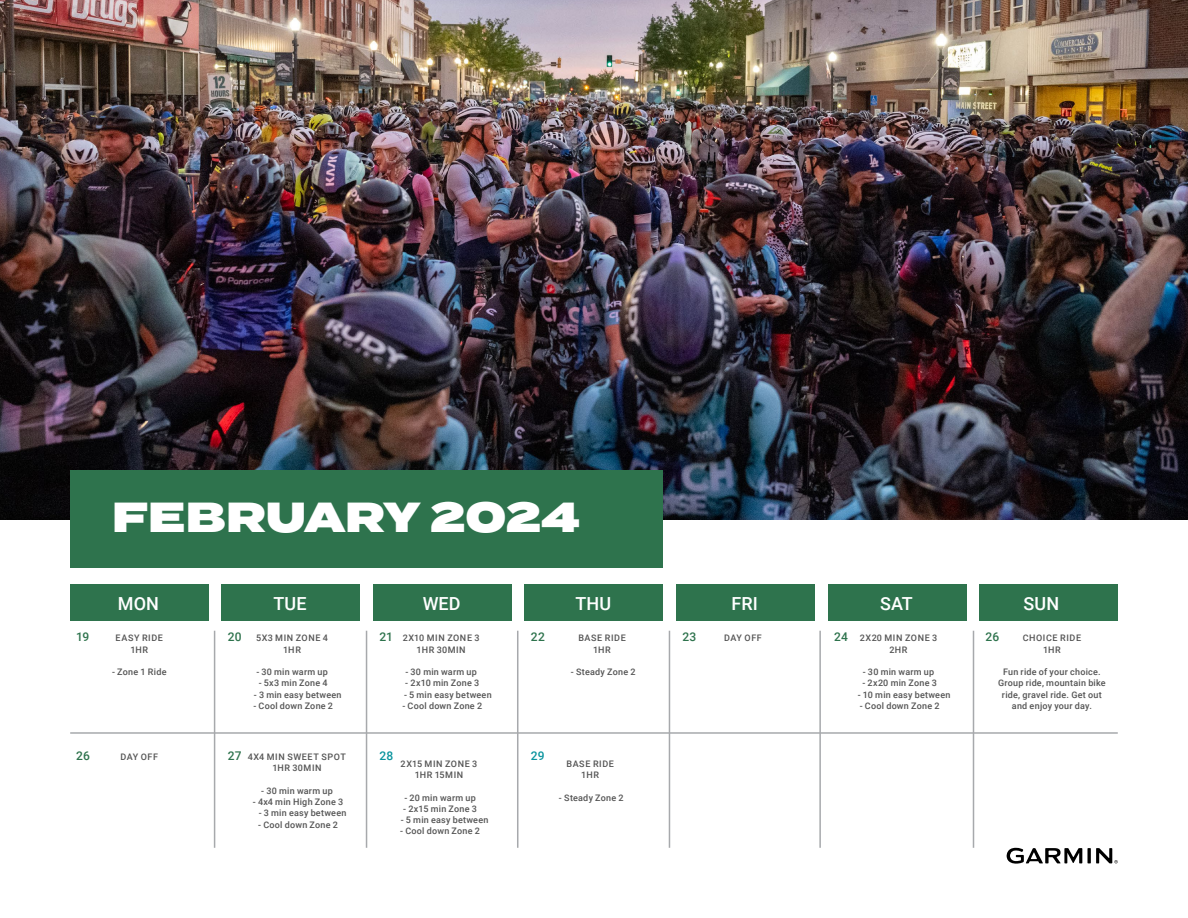
<style>
.page{position:relative;width:1188px;height:918px;background:#fff}
.page>*{position:absolute;margin:0;border:0;box-sizing:border-box;transform-origin:0 0}
.t1{font:900 42px "Termina";letter-spacing:-.005em;color:#fff}
.t2{font:500 18px "Roboto";letter-spacing:.005em;color:#fff}
.t3{font:500 12px "Roboto";letter-spacing:.01em;color:#2e734d}
.t4{font:500 12px "Roboto";color:#0a949e}
.t5{font:500 9px/11.2px "Roboto";letter-spacing:.025em;color:#545454}
.t6{font:500 9px/11.2px "Roboto";letter-spacing:.065em;color:#545454;text-align:center}
.t7{font:500 9px "Roboto";letter-spacing:.06em;color:#545454}
</style>
<div class="page">
<img style="left:0;top:0;width:1188px;height:520px">
<div style="left:70px;top:584px;width:138px;height:36px;background:#2e734d"></div>
<div style="left:373px;top:584px;width:139px;height:36px;background:#2e734d"></div>
<div style="left:676px;top:584px;width:139px;height:36px;background:#2e734d"></div>
<div style="left:222px;top:584px;width:138px;height:36px;background:#2e734d"></div>
<div style="left:525px;top:584px;width:138px;height:36px;background:#2e734d"></div>
<div style="left:828px;top:584px;width:138px;height:36px;background:#2e734d"></div>
<div style="left:980px;top:584px;width:138px;height:36px;background:#2e734d"></div>
<div style="left:70px;top:470px;width:593px;height:98px;background:#2e734d"></div>
<hr style="left:214px;top:631px;width:1px;height:217px;background:#a7a9ac">
<hr style="left:70px;top:732px;width:1048px;height:2px;background:#a7a9ac">
<hr style="left:366px;top:631px;width:1px;height:217px;background:#a7a9ac">
<hr style="left:517px;top:631px;width:1px;height:217px;background:#a7a9ac">
<hr style="left:669px;top:631px;width:1px;height:217px;background:#a7a9ac">
<hr style="left:819px;top:631px;width:2px;height:217px;background:#a7a9ac">
<hr style="left:973px;top:631px;width:1px;height:217px;background:#a7a9ac">
<svg style="left:1007px;top:848px;width:111px;height:16px"></svg>
<h1 class="t1" style="left:112px;top:486px;width:469px">FEBRUARY 2024</h1>
<h3 class="t3" style="left:76px;top:629px;width:15px">19</h3>
<h2 class="t2" style="left:118px;top:591px;width:43px">MON</h2>
<p class="t6" style="left:116px;top:632px;width:49px">EASY RIDE<br>1HR</p>
<p class="t5" style="left:112px;top:666px;width:56px">- Zone 1 Ride</p>
<h3 class="t3" style="left:76px;top:747px;width:15px">26</h3>
<p class="t5" style="left:121px;top:751px;width:39px">DAY OFF</p>
<h2 class="t2" style="left:273px;top:591px;width:35px">TUE</h2>
<h2 class="t2" style="left:423px;top:591px;width:39px">WED</h2>
<h2 class="t2" style="left:575px;top:591px;width:37px">THU</h2>
<h3 class="t3" style="left:228px;top:629px;width:15px">20</h3>
<p class="t6" style="left:256px;top:632px;width:73px">5X3 MIN ZONE 4<br>1HR</p>
<p class="t5" style="left:256px;top:666px;width:73px">- 30 min warm up</p>
<p class="t5" style="left:259px;top:677px;width:70px">3x5- min Zone 4</p>
<p class="t5" style="left:254px;top:689px;width:89px">3- min easy between</p>
<p class="t5" style="left:253px;top:700px;width:81px">- Cool down Zone 2</p>
<h3 class="t3" style="left:379px;top:629px;width:15px">21</h3>
<p class="t6" style="left:403px;top:632px;width:78px">2X10 MIN ZONE 3<br>1HR 30MIN</p>
<p class="t5" style="left:404px;top:666px;width:89px">- 30 min warm up<br>2- x10 min Zone 3<br>5- min easy between</p>
<p class="t5" style="left:402px;top:700px;width:81px">- Cool down Zone 2</p>
<h3 class="t3" style="left:531px;top:629px;width:15px">22</h3>
<p class="t6" style="left:578px;top:632px;width:49px">BASE RIDE<br>1HR</p>
<p class="t5" style="left:571px;top:666px;width:66px">- Steady Zone 2</p>
<h3 class="t3" style="left:228px;top:747px;width:15px">27</h3>
<p class="t6" style="left:248px;top:751px;width:100px">4X4 MIN SWEET SPOT</p>
<p class="t7" style="left:272px;top:762px;width:51px">1HR 30MIN</p>
<p class="t5" style="left:261px;top:785px;width:73px">- 30 min warm up</p>
<p class="t5" style="left:253px;top:796px;width:92px">4x4- min High Zone 3</p>
<p class="t5" style="left:259px;top:807px;width:89px">3- min easy between</p>
<p class="t5" style="left:258px;top:818px;width:81px">- Cool down Zone 2</p>
<h3 class="t4" style="left:379px;top:747px;width:15px">28</h3>
<p class="t6" style="left:401px;top:758px;width:78px">2X15 MIN ZONE 3<br>1HR 15MIN</p>
<p class="t5" style="left:401px;top:792px;width:89px;text-indent:4px">- 20 min warm up<br>2- x15 min Zone 3<br>5- min easy between</p>
<p class="t5" style="left:400px;top:825px;width:81px">- Cool down Zone 2</p>
<h3 class="t4" style="left:531px;top:747px;width:15px">29</h3>
<p class="t6" style="left:567px;top:758px;width:49px">BASE RIDE<br>1HR</p>
<p class="t5" style="left:559px;top:792px;width:66px">- Steady Zone 2</p>
<h3 class="t3" style="left:682px;top:629px;width:15px">23</h3>
<h2 class="t2" style="left:732px;top:591px;width:28px">FRI</h2>
<p class="t5" style="left:724px;top:632px;width:39px">DAY OFF</p>
<h3 class="t3" style="left:834px;top:629px;width:15px">24</h3>
<h2 class="t2" style="left:880px;top:591px;width:34px">SAT</h2>
<p class="t6" style="left:860px;top:632px;width:79px">2X20 MIN ZONE 3<br>2HR</p>
<p class="t5" style="left:862px;top:666px;width:76px">- 30 min warm up<br>2- x20 min Zone 3</p>
<p class="t5" style="left:858px;top:689px;width:94px">- 10 min easy between</p>
<p class="t5" style="left:860px;top:700px;width:81px">- Cool down Zone 2</p>
<h2 class="t2" style="left:1023px;top:591px;width:37px">SUN</h2>
<h3 class="t3" style="left:986px;top:629px;width:15px">26</h3>
<p class="t6" style="left:1023px;top:632px;width:60px">CHOICE RIDE<br>1HR</p>
<p class="t5" style="left:998px;top:666px;width:109px;text-align:center">Fun ride of your choice.<br>Group ride, mountain bike ride, gravel ride. Get out and enjoy your day.</p>
</div>
